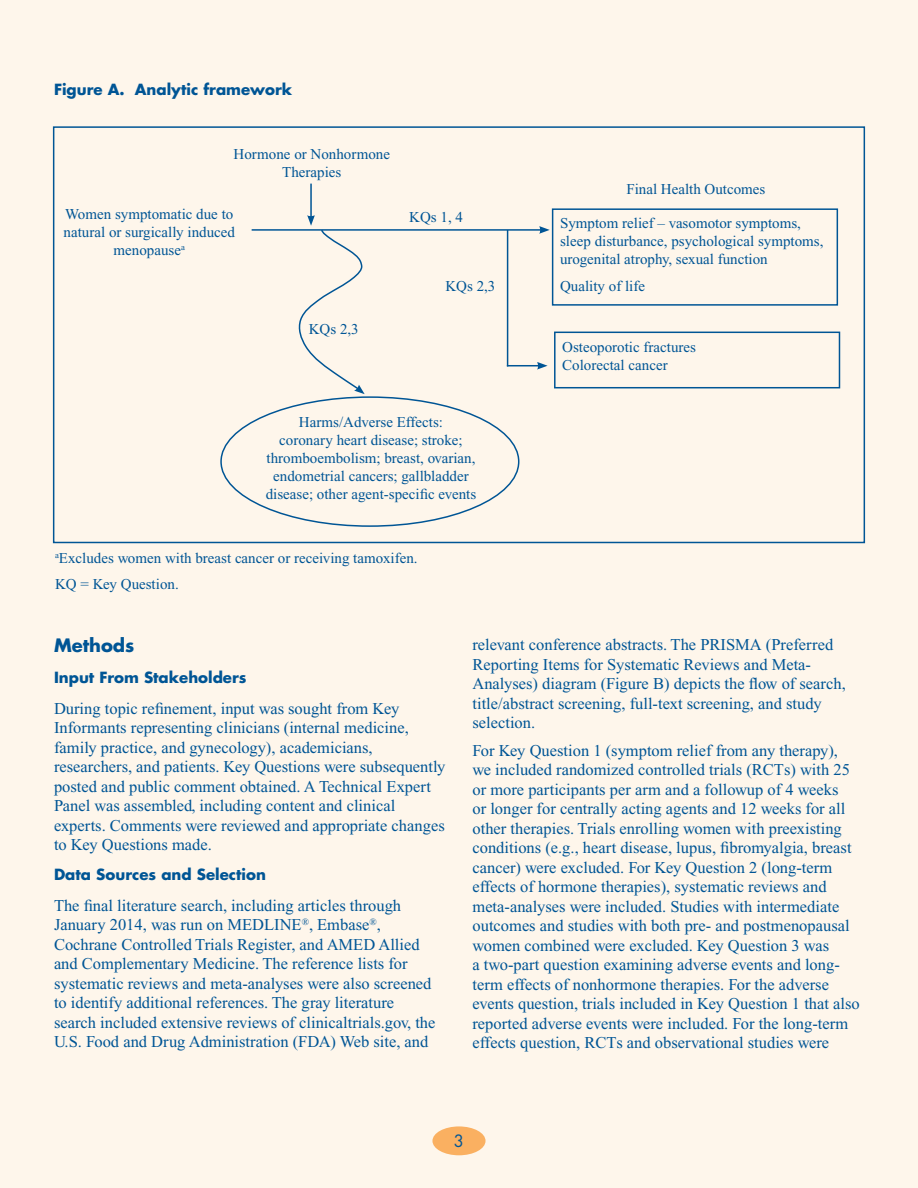
<style>
.page{position:relative;width:918px;height:1188px;background:#fef6eb}
.page>*{position:absolute;margin:0;border:0;box-sizing:border-box;transform-origin:0 0}
.Head_Level_1{font:700 18px "Futura";color:#005595}
.Text{font:16.5px/19.5px "Times New Roman";color:#005595}
.t1{font:16.5px "Futura";color:#005595}
.Table_text{font:15px/18px "Times New Roman";color:#005595;text-align:center}
.Head_Level_2{font:700 15px "Futura";color:#005595}
.Text-2{font:15px "Times New Roman";color:#005595}
</style>
<div class="page">
<div style="left:432px;top:1126px;width:54px;height:29px;background:#fab061;border-radius:50%"></div>
<div style="left:53px;top:126px;width:812px;height:417px;border:2px solid #005595"></div>
<div style="left:552px;top:208px;width:286px;height:98px;border:2px solid #005595"></div>
<hr style="left:252px;top:229px;width:290px;height:2px;background:#005595">
<svg style="left:539px;top:226px;width:11px;height:8px"></svg>
<div style="left:554px;top:332px;width:286px;height:56px;border:2px solid #005595"></div>
<hr style="left:507px;top:230px;width:1px;height:136px;background:#005595">
<hr style="left:507px;top:365px;width:32px;height:1px;background:#005595">
<svg style="left:537px;top:362px;width:11px;height:8px"></svg>
<hr style="left:310px;top:184px;width:2px;height:34px;background:#005595">
<svg style="left:296px;top:215px;width:69px;height:179px"></svg>
<p class="Head_Level_2" style="left:54px;top:79px;width:240px">Figure A. Analytic framework</p>
<p class="Table_text" style="left:234px;top:145px;width:158px">Hormone or Nonhormone<br>Therapies</p>
<p class="Table_text" style="left:64px;top:205px;width:173px">Women symptomatic due to natural or surgically induced menopause<sup>a</sup></p>
<p class="Table_text" style="left:309px;top:320px;width:51px">KQs 2,3</p>
<p class="Text-2" style="left:409px;top:209px;width:55px">KQs 1, 4</p>
<p class="Table_text" style="left:446px;top:278px;width:51px">KQs 2,3</p>
<p class="Table_text" style="left:266px;top:413px;width:212px">Harms/Adverse Effects:<br>coronary heart disease; stroke; thromboembolism; breast, ovarian, endometrial cancers; gallbladder disease; other agent-specific events</p>
<p class="Table_text" style="left:55px;top:549px;width:364px"><sup>a</sup>Excludes women with breast cancer or receiving tamoxifen.</p>
<p class="Table_text" style="left:55px;top:575px;width:125px">KQ = Key Question.</p>
<p class="Table_text" style="left:627px;top:180px;width:140px">Final Health Outcomes</p>
<p class="Table_text" style="left:560px;top:214px;width:265px;text-align:left">Symptom relief – vasomotor symptoms, sleep disturbance, psychological symptoms, urogenital atrophy, sexual function</p>
<p class="Table_text" style="left:560px;top:277px;width:86px">Quality of life</p>
<p class="Table_text" style="left:562px;top:338px;width:135px;text-align:left">Osteoporotic fractures<br>Colorectal cancer</p>
<p class="Head_Level_1" style="left:54px;top:633px;width:82px">Methods</p>
<p class="Head_Level_2" style="left:54px;top:668px;width:194px">Input From Stakeholders</p>
<p class="Text" style="left:54px;top:698px;width:393px">During topic refinement, input was sought from Key Informants representing clinicians (internal medicine, family practice, and gynecology), academicians, researchers, and patients. Key Questions were subsequently posted and public comment obtained. A Technical Expert Panel was assembled, including content and clinical experts. Comments were reviewed and appropriate changes to Key Questions made.</p>
<p class="Head_Level_2" style="left:54px;top:865px;width:213px">Data Sources and Selection</p>
<p class="Text" style="left:54px;top:895px;width:383px">The final literature search, including articles through January 2014, was run on MEDLINE<sup>®</sup>, Embase<sup>®</sup>, Cochrane Controlled Trials Register, and AMED Allied and Complementary Medicine. The reference lists for systematic reviews and meta-analyses were also screened to identify additional references. The gray literature search included extensive reviews of clinicaltrials.gov, the U.S. Food and Drug Administration (FDA) Web site, and</p>
<p class="Text" style="left:472px;top:635px;width:375px">relevant conference abstracts. The PRISMA (Preferred Reporting Items for Systematic Reviews and Meta-Analyses) diagram (Figure B) depicts the flow of search, title/abstract screening, full-text screening, and study selection.</p>
<p class="Text" style="left:472px;top:741px;width:389px">For Key Question 1 (symptom relief from any therapy), we included randomized controlled trials (RCTs) with 25 or more participants per arm and a followup of 4 weeks<br>or longer for centrally acting agents and 12 weeks for all other therapies. Trials enrolling women with preexisting conditions (e.g., heart disease, lupus, fibromyalgia, breast cancer) were excluded. For Key Question 2 (long-term effects of hormone therapies), systematic reviews and meta-analyses were included. Studies with intermediate outcomes and studies with both pre- and postmenopausal women combined were excluded. Key Question 3 was<br>a two-part question examining adverse events and long&shy;term effects of nonhormone therapies. For the adverse events question, trials included in Key Question 1 that also reported adverse events were included. For the long-term effects question, RCTs and observational studies were</p>
<p class="t1" style="left:454px;top:1130px;width:12px">3</p>
</div>
